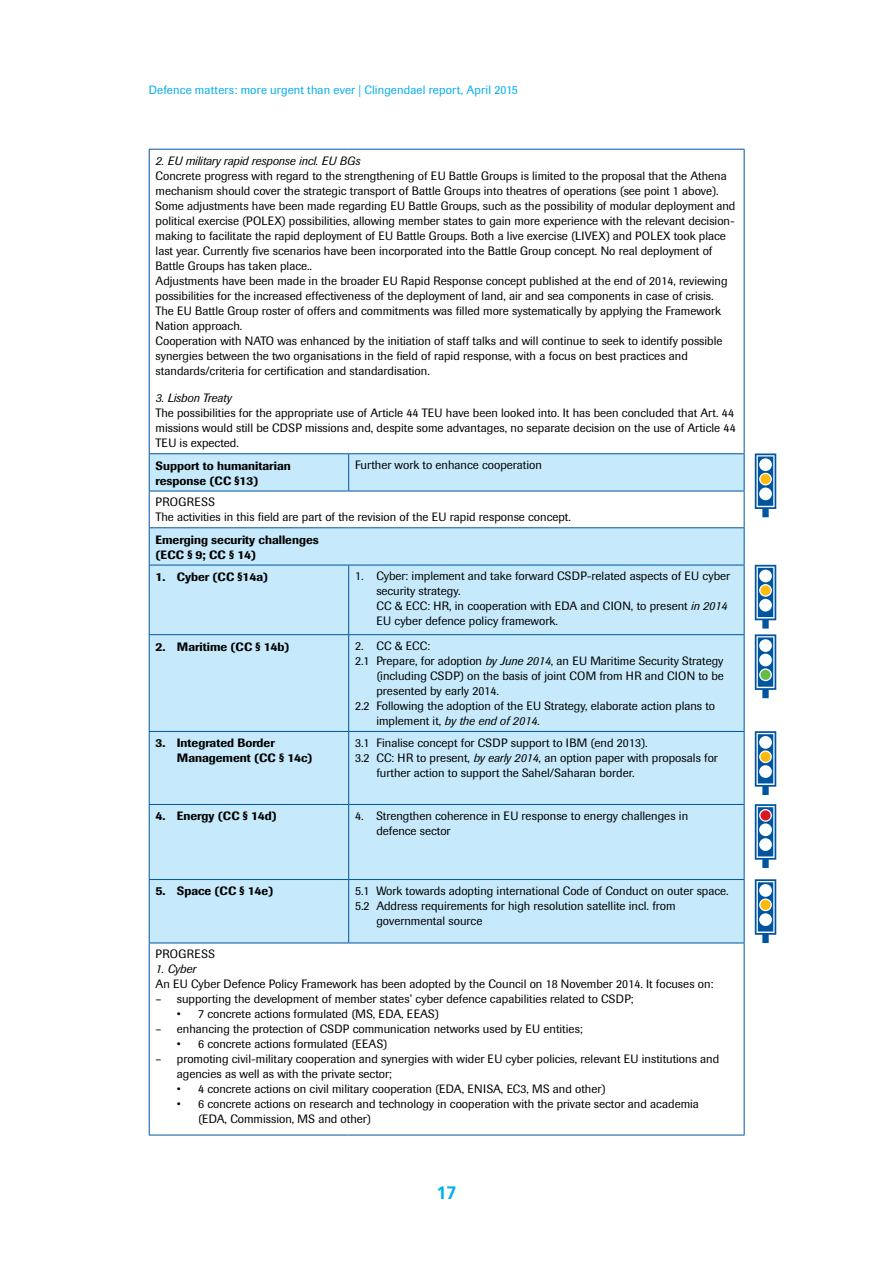
<style>
.page{position:relative;width:893px;height:1263px;background:#fff}
.page>*{position:absolute;margin:0;border:0;box-sizing:border-box;transform-origin:0 0}
.t1{font:700 18px "Frutiger";color:#00aeef}
.P_T{font:12px/15px "Imago";color:#000}
.L1_T{font:12px/15px "Imago";color:#000}
.L2_T{font:12px/15px "Imago";color:#000}
.L1_T-2{font:500 12px/15px "Imago";color:#000}
.L1_Tv{font:12px/15px "Imago";color:#000}
.P_T-2{font:500 12px "Imago";color:#000}
.t2{font:12px "Imago";letter-spacing:.01em;color:#00aeef}
.P_first__T{font:italic 12px "Imago";color:#000}
.P_T-3{font:12px "Imago";letter-spacing:.04em;color:#000}
.s1{font-style:italic}
</style>
<div class="page">
<svg style="left:150px;top:454px;width:594px;height:488px;background:#c9eafa"></svg>
<hr style="left:149px;top:149px;width:200px;height:1px;background:#0055a0">
<hr style="left:149px;top:150px;width:1px;height:303px;background:#0055a0">
<hr style="left:349px;top:149px;width:395px;height:1px;background:#0055a0">
<hr style="left:744px;top:150px;width:1px;height:303px;background:#0055a0">
<hr style="left:149px;top:453px;width:200px;height:1px;background:#0055a0">
<hr style="left:149px;top:454px;width:1px;height:37px;background:#0055a0">
<hr style="left:349px;top:453px;width:395px;height:1px;background:#0055a0">
<hr style="left:348px;top:454px;width:1px;height:37px;background:#0055a0">
<hr style="left:744px;top:454px;width:1px;height:37px;background:#0055a0">
<hr style="left:149px;top:491px;width:200px;height:1px;background:#0055a0">
<hr style="left:149px;top:491px;width:1px;height:36px;background:#0055a0">
<hr style="left:349px;top:491px;width:395px;height:1px;background:#0055a0">
<hr style="left:744px;top:491px;width:1px;height:36px;background:#0055a0">
<hr style="left:149px;top:528px;width:1px;height:37px;background:#0055a0">
<hr style="left:744px;top:528px;width:1px;height:37px;background:#0055a0">
<hr style="left:149px;top:527px;width:200px;height:1px;background:#0055a0">
<hr style="left:349px;top:527px;width:395px;height:1px;background:#0055a0">
<hr style="left:149px;top:565px;width:200px;height:1px;background:#0055a0">
<hr style="left:149px;top:565px;width:1px;height:69px;background:#0055a0">
<hr style="left:349px;top:565px;width:395px;height:1px;background:#0055a0">
<hr style="left:348px;top:565px;width:1px;height:69px;background:#0055a0">
<hr style="left:744px;top:565px;width:1px;height:69px;background:#0055a0">
<hr style="left:149px;top:635px;width:1px;height:96px;background:#0055a0">
<hr style="left:348px;top:635px;width:1px;height:96px;background:#0055a0">
<hr style="left:744px;top:635px;width:1px;height:96px;background:#0055a0">
<hr style="left:149px;top:732px;width:1px;height:72px;background:#0055a0">
<hr style="left:348px;top:732px;width:1px;height:72px;background:#0055a0">
<hr style="left:744px;top:732px;width:1px;height:72px;background:#0055a0">
<hr style="left:149px;top:805px;width:1px;height:74px;background:#0055a0">
<hr style="left:348px;top:805px;width:1px;height:74px;background:#0055a0">
<hr style="left:744px;top:805px;width:1px;height:74px;background:#0055a0">
<hr style="left:149px;top:880px;width:1px;height:62px;background:#0055a0">
<hr style="left:348px;top:880px;width:1px;height:62px;background:#0055a0">
<hr style="left:744px;top:880px;width:1px;height:62px;background:#0055a0">
<hr style="left:149px;top:634px;width:200px;height:1px;background:#0055a0">
<hr style="left:349px;top:634px;width:395px;height:1px;background:#0055a0">
<hr style="left:149px;top:731px;width:200px;height:1px;background:#0055a0">
<hr style="left:349px;top:731px;width:395px;height:1px;background:#0055a0">
<hr style="left:149px;top:804px;width:200px;height:1px;background:#0055a0">
<hr style="left:349px;top:804px;width:395px;height:1px;background:#0055a0">
<hr style="left:149px;top:879px;width:200px;height:1px;background:#0055a0">
<hr style="left:349px;top:879px;width:395px;height:1px;background:#0055a0">
<hr style="left:149px;top:942px;width:200px;height:1px;background:#0055a0">
<hr style="left:149px;top:943px;width:1px;height:192px;background:#0055a0">
<hr style="left:349px;top:942px;width:395px;height:1px;background:#0055a0">
<hr style="left:744px;top:943px;width:1px;height:192px;background:#0055a0">
<hr style="left:149px;top:1135px;width:200px;height:1px;background:#0055a0">
<hr style="left:349px;top:1135px;width:395px;height:1px;background:#0055a0">
<svg style="left:755px;top:453px;width:21px;height:64px"></svg>
<svg style="left:755px;top:565px;width:21px;height:133px"></svg>
<svg style="left:755px;top:731px;width:21px;height:64px"></svg>
<svg style="left:755px;top:804px;width:21px;height:64px"></svg>
<svg style="left:755px;top:879px;width:21px;height:64px"></svg>
<p class="t2" style="left:149px;top:82px;width:371px">Defence matters: more urgent than ever | Clingendael report, April 2015</p>
<p class="P_first__T" style="left:156px;top:154px;width:206px">2. EU military rapid response incl. EU BGs</p>
<p class="P_T" style="left:156px;top:168px;width:581px">Concrete progress with regard to the strengthening of EU Battle Groups is limited to the proposal that the Athena mechanism should cover the strategic transport of Battle Groups into theatres of operations (see point 1 above).<br>Some adjustments have been made regarding EU Battle Groups, such as the possibility of modular deployment and political exercise (POLEX) possibilities, allowing member states to gain more experience with the relevant decision&shy;making to facilitate the rapid deployment of EU Battle Groups. Both a live exercise (LIVEX) and POLEX took place last year. Currently five scenarios have been incorporated into the Battle Group concept. No real deployment of Battle Groups has taken place..</p>
<p class="P_T" style="left:156px;top:273px;width:573px">Adjustments have been made in the broader EU Rapid Response concept published at the end of 2014, reviewing possibilities for the increased effectiveness of the deployment of land, air and sea components in case of crisis.</p>
<p class="P_T" style="left:156px;top:303px;width:567px">The EU Battle Group roster of offers and commitments was filled more systematically by applying the Framework<br>Nation approach.</p>
<p class="P_T" style="left:156px;top:333px;width:568px">Cooperation with NATO was enhanced by the initiation of staff talks and will continue to seek to identify possible synergies between the two organisations in the field of rapid response, with a focus on best practices and standards/criteria for certification and standardisation.</p>
<p class="P_first__T" style="left:156px;top:391px;width:77px">3. Lisbon Treaty</p>
<p class="P_T" style="left:156px;top:406px;width:582px">The possibilities for the appropriate use of Article 44 TEU have been looked into. It has been concluded that Art. 44 missions would still be CDSP missions and, despite some advantages, no separate decision on the use of Article 44<br>TEU is expected.</p>
<p class="P_T-2" style="left:156px;top:458px;width:137px">Support to humanitarian</p>
<p class="P_T-2" style="left:156px;top:473px;width:105px">response (CC §13)</p>
<p class="P_T" style="left:355px;top:457px;width:188px">Further work to enhance cooperation</p>
<p class="P_T-3" style="left:156px;top:495px;width:61px">PROGRESS</p>
<p class="P_T" style="left:156px;top:510px;width:417px">The activities in this field are part of the revision of the EU rapid response concept.</p>
<p class="P_T-2" style="left:156px;top:532px;width:165px">Emerging security challenges</p>
<p class="P_T-2" style="left:156px;top:547px;width:102px">(ECC § 9; CC § 14)</p>
<p class="L1_T-2" style="left:156px;top:569px;width:114px">1. Cyber (CC §14a)</p>
<p class="L1_T" style="left:376px;top:569px;width:355px;text-indent:-21px">1. Cyber: implement and take forward CSDP-related aspects of EU cyber security strategy.</p>
<p class="L1_Tv" style="left:376px;top:599px;width:352px">CC &amp; ECC: HR, in cooperation with EDA and CION, to present <span class="s1">in 2014<br></span>EU cyber defence policy framework.</p>
<p class="L1_T-2" style="left:156px;top:639px;width:136px">2. Maritime (CC § 14b)</p>
<p class="L1_T" style="left:355px;top:638px;width:77px">2. CC &amp; ECC:</p>
<p class="L1_T" style="left:376px;top:653px;width:349px;text-align:justify;text-indent:-21px">2.1 Prepare, for adoption <span class="s1">by June 2014</span>, an EU Maritime Security Strategy (including CSDP) on the basis of joint COM from HR and CION to be presented by early 2014.</p>
<p class="L1_T" style="left:376px;top:698px;width:340px;text-indent:-21px">2.2 Following the adoption of the EU Strategy, elaborate action plans to implement it, <span class="s1">by the end of 2014</span>.</p>
<p class="L1_T-2" style="left:177px;top:736px;width:137px;text-indent:-21px">3. Integrated Border<br>Management (CC § 14c)</p>
<p class="L1_T" style="left:355px;top:735px;width:294px">3.1 Finalise concept for CSDP support to IBM (end 2013).</p>
<p class="L1_T" style="left:376px;top:750px;width:343px;text-indent:-21px">3.2 CC: HR to present, <span class="s1">by early 2014</span>, an option paper with proposals for further action to support the Sahel/Saharan border.</p>
<p class="L1_T-2" style="left:156px;top:809px;width:123px">4. Energy (CC § 14d)</p>
<p class="L1_T" style="left:376px;top:808px;width:313px;text-indent:-21px">4. Strengthen coherence in EU response to energy challenges in defence sector</p>
<p class="L1_T-2" style="left:156px;top:884px;width:119px">5. Space (CC § 14e)</p>
<p class="L1_T" style="left:355px;top:883px;width:375px">5.1 Work towards adopting international Code of Conduct on outer space.</p>
<p class="L1_T" style="left:376px;top:898px;width:301px;text-indent:-21px">5.2 Address requirements for high resolution satellite incl. from governmental source</p>
<p class="P_T-3" style="left:156px;top:947px;width:61px">PROGRESS</p>
<p class="P_first__T" style="left:156px;top:962px;width:42px">1. Cyber</p>
<p class="P_T" style="left:156px;top:977px;width:559px">An EU Cyber Defence Policy Framework has been adopted by the Council on 18 November 2014. It focuses on:</p>
<p class="L1_T" style="left:156px;top:992px;width:480px">– supporting the development of member states’ cyber defence capabilities related to CSDP;</p>
<p class="L2_T" style="left:177px;top:1007px;width:263px">• 7 concrete actions formulated (MS, EDA, EEAS)</p>
<p class="L1_T" style="left:156px;top:1022px;width:429px">– enhancing the protection of CSDP communication networks used by EU entities;</p>
<p class="L2_T" style="left:177px;top:1037px;width:212px">• 6 concrete actions formulated (EEAS)</p>
<p class="L1_T" style="left:177px;top:1052px;width:544px;text-indent:-21px">– promoting civil-military cooperation and synergies with wider EU cyber policies, relevant EU institutions and agencies as well as with the private sector;</p>
<p class="L2_T" style="left:177px;top:1082px;width:430px">• 4 concrete actions on civil military cooperation (EDA, ENISA, EC3, MS and other)</p>
<p class="L2_T" style="left:198px;top:1097px;width:502px;text-indent:-21px">• 6 concrete actions on research and technology in cooperation with the private sector and academia (EDA, Commission, MS and other)</p>
<h1 class="t1" style="left:436px;top:1182px;width:22px">17</h1>
</div>
